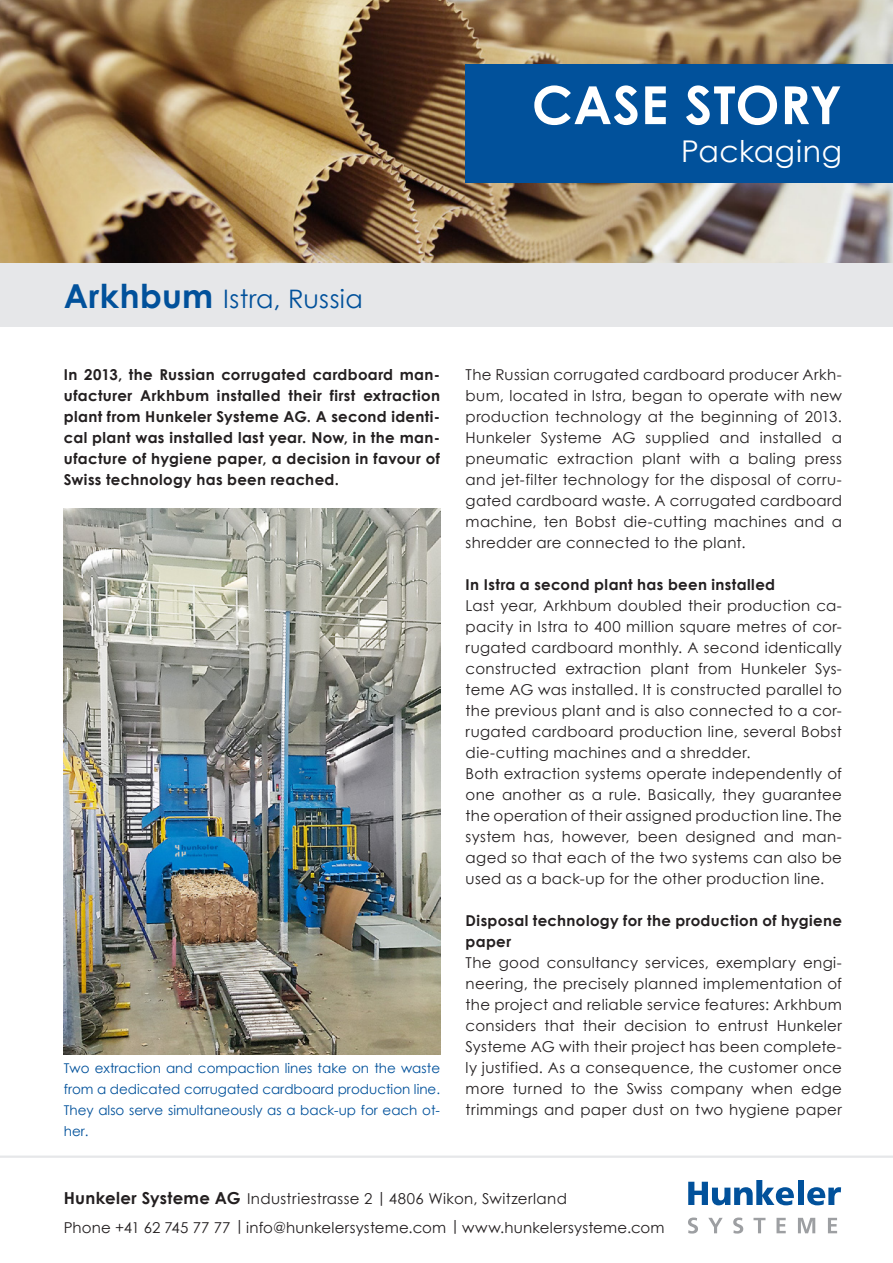
<style>
.page{position:relative;width:893px;height:1263px;background:#fff}
.page>*{position:absolute;margin:0;border:0;box-sizing:border-box;transform-origin:0 0}
.t1{font:700 52.5px "Century Gothic";letter-spacing:.01em;color:#fff}
.t2{font:30px "Century Gothic";letter-spacing:.02em;color:#fff}
.Titel_gross{font:25.5px "Century Gothic";letter-spacing:.015em;color:#01519b}
.Grundtext_e{font:15px/21px "Century Gothic";letter-spacing:.02em;color:#231f20;text-align:justify}
.Vorwort_e{font:700 15px/21px "Century Gothic";letter-spacing:.02em;color:#231f20;text-align:justify}
.Bildlegende{font:13.5px/21px "Century Gothic";color:#01519b;text-align:justify}
.s1{font-weight:700;font-size:33px}
.s2{font-weight:700;font-size:16.5px}
</style>
<div class="page">
<hr style="left:0;top:1155px;width:893px;height:3px;background:#e6e7e9">
<svg style="left:688px;top:1217px;width:10px;height:16px"></svg>
<svg style="left:708px;top:1218px;width:15px;height:15px"></svg>
<svg style="left:733px;top:1217px;width:10px;height:16px"></svg>
<svg style="left:753px;top:1218px;width:12px;height:15px"></svg>
<svg style="left:776px;top:1218px;width:10px;height:15px"></svg>
<svg style="left:798px;top:1218px;width:17px;height:15px"></svg>
<svg style="left:828px;top:1218px;width:9px;height:15px"></svg>
<svg style="left:688px;top:1180px;width:106px;height:25px"></svg>
<div style="left:798px;top:1180px;width:6px;height:25px;background:#01519b"></div>
<svg style="left:807px;top:1187px;width:34px;height:18px"></svg>
<img style="left:0;top:0;width:893px;height:264px">
<div style="left:0;top:264px;width:893px;height:63px;background:#e6e7e9"></div>
<div style="left:466px;top:64px;width:427px;height:119px;background:#01519b"></div>
<img style="left:64px;top:509px;width:376px;height:545px">
<p class="Titel_gross" style="left:64px;top:281px;width:300px"><span class="s1">Arkhbum</span> Istra, Russia</p>
<h1 class="t1" style="left:532px;top:65px;width:312px">CASE STORY</h1>
<h2 class="t2" style="left:681px;top:130px;width:162px">Packaging</h2>
<p class="Vorwort_e" style="left:64px;top:363px;width:378px">In 2013, the Russian corrugated cardboard man&shy;ufacturer Arkhbum installed their first extraction plant from Hunkeler Systeme AG. A second identi&shy;cal plant was installed last year. Now, in the man&shy;ufacture of hygiene paper, a decision in favour of Swiss technology has been reached.</p>
<p class="Grundtext_e" style="left:466px;top:364px;width:378px">The Russian corrugated cardboard producer Arkh&shy;bum, located in Istra, began to operate with new production technology at the beginning of 2013.<br>Hunkeler Systeme AG supplied and installed a pneumatic extraction plant with a baling press and jet-filter technology for the disposal of corru&shy;gated cardboard waste. A corrugated cardboard machine, ten Bobst die-cutting machines and a shredder are connected to the plant.</p>
<p class="Vorwort_e" style="left:466px;top:573px;width:311px">In Istra a second plant has been installed</p>
<p class="Grundtext_e" style="left:466px;top:595px;width:378px">Last year, Arkhbum doubled their production ca&shy;pacity in Istra to 400 million square metres of cor&shy;rugated cardboard monthly. A second identically constructed extraction plant from Hunkeler Sys&shy;teme AG was installed. It is constructed parallel to the previous plant and is also connected to a cor&shy;rugated cardboard production line, several Bobst die-cutting machines and a shredder.</p>
<p class="Grundtext_e" style="left:466px;top:763px;width:378px">Both extraction systems operate independently of one another as a rule. Basically, they guarantee the operation of their assigned production line. The system has, however, been designed and man&shy;aged so that each of the two systems can also be used as a back-up for the other production line.</p>
<p class="Vorwort_e" style="left:466px;top:909px;width:378px">Disposal technology for the production of hygiene paper</p>
<p class="Grundtext_e" style="left:466px;top:952px;width:378px">The good consultancy services, exemplary engi&shy;neering, the precisely planned implementation of the project and reliable service features: Arkhbum considers that their decision to entrust Hunkeler Systeme AG with their project has been complete&shy;ly justified. As a consequence, the customer once more turned to the Swiss company when edge trimmings and paper dust on two hygiene paper</p>
<p class="Bildlegende" style="left:64px;top:1057px;width:378px">Two extraction and compaction lines take on the waste from a dedicated corrugated cardboard production line.<br>They also serve simultaneously as a back-up for each ot&shy;her.</p>
<p class="Grundtext_e" style="left:64px;top:1184px;width:602px;line-height:28.5px"><span class="s2">Hunkeler Systeme AG</span> Industriestrasse 2 |4806 Wikon, Switzerland<br>Phone +41 62 745 77 77 |info@hunkelersysteme.com |www.hunkelersysteme.com</p>
</div>
